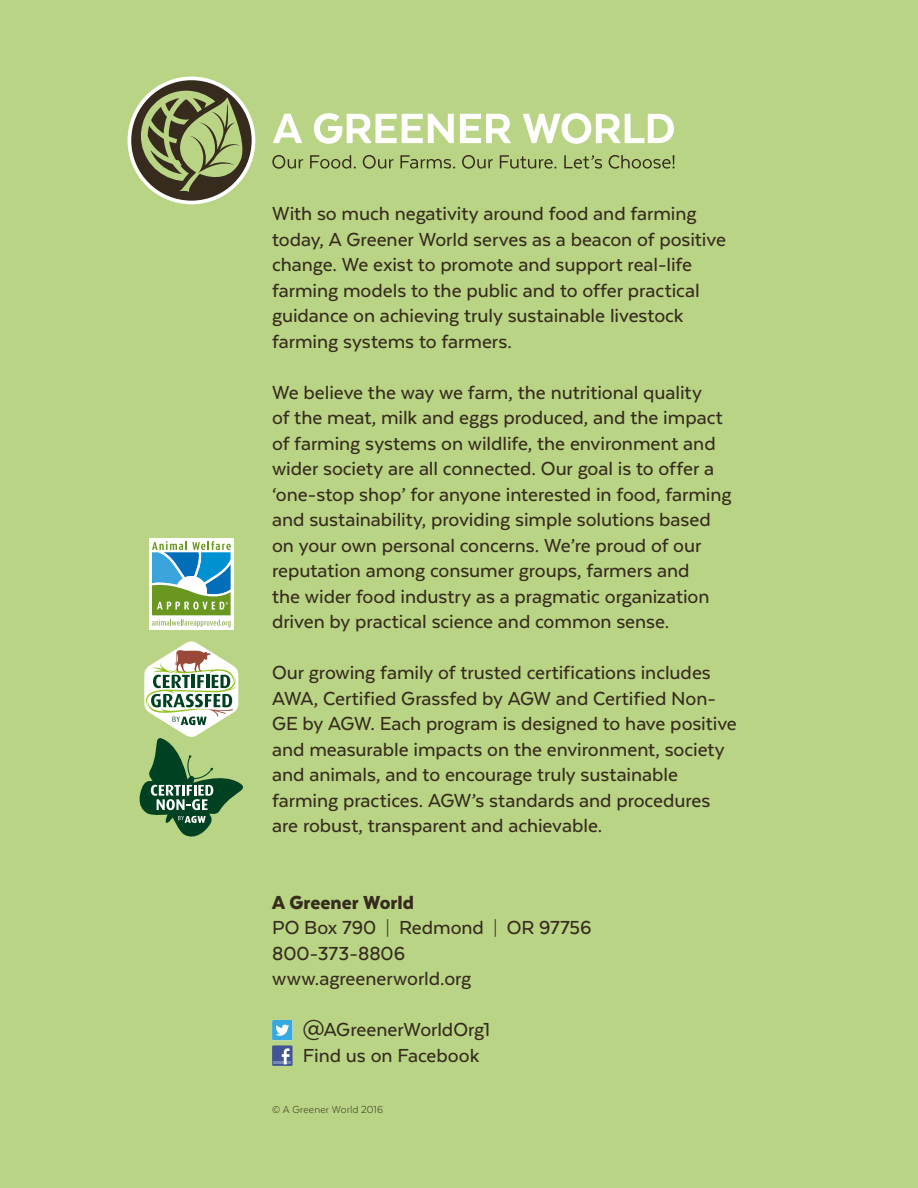
<style>
.page{position:relative;width:918px;height:1188px;background:#b8d484}
.page>*{position:absolute;margin:0;border:0;box-sizing:border-box;transform-origin:0 0}
.t1{font:500 21.75px/25.5px "Texta";letter-spacing:-.005em;color:#372b1e}
.t2{font:300 11.7px "Texta";letter-spacing:.01em;color:#372b1e}
.t3{font:7.05px "Myriad Pro";color:#fff}
.s1{font-weight:900}
.s2{font-weight:300}
</style>
<div class="page">
<svg style="left:272px;top:1020px;width:21px;height:20px"></svg>
<div style="left:272px;top:1045px;width:21px;height:21px;background:#415496"></div>
<hr style="left:274px;top:1061px;width:17px;height:3px;background:#7788b7">
<svg style="left:282px;top:1048px;width:8px;height:16px"></svg>
<svg style="left:272px;top:155px;width:31px;height:14px"></svg>
<svg style="left:310px;top:155px;width:46px;height:14px"></svg>
<svg style="left:363px;top:155px;width:31px;height:14px"></svg>
<svg style="left:400px;top:155px;width:55px;height:14px"></svg>
<svg style="left:462px;top:155px;width:31px;height:14px"></svg>
<svg style="left:500px;top:155px;width:56px;height:14px"></svg>
<svg style="left:564px;top:155px;width:38px;height:14px"></svg>
<svg style="left:609px;top:155px;width:66px;height:14px"></svg>
<svg style="left:273px;top:114px;width:29px;height:29px"></svg>
<svg style="left:314px;top:113px;width:140px;height:31px"></svg>
<svg style="left:460px;top:114px;width:51px;height:29px"></svg>
<svg style="left:523px;top:113px;width:151px;height:31px"></svg>
<div style="left:128px;top:77px;width:127px;height:127px;background:#fff;border-radius:50%"></div>
<div style="left:131px;top:80px;width:121px;height:121px;background:#372b1e;border-radius:50%"></div>
<svg style="left:141px;top:91px;width:108px;height:101px"></svg>
<div style="left:149px;top:538px;width:85px;height:91px;background:#fff"></div>
<svg style="left:152px;top:541px;width:79px;height:86px"></svg>
<svg style="left:140px;top:641px;width:103px;height:196px"></svg>
<p class="t3" style="left:225px;top:600px;width:4px">®</p>
<p class="t1" style="left:272px;top:201px;width:455px">With so much negativity around food and farming today, A Greener World serves as a beacon of positive change. We exist to promote and support real-life farming models to the public and to offer practical guidance on achieving truly sustainable livestock farming systems to farmers.</p>
<p class="t1" style="left:272px;top:379px;width:461px">We believe the way we farm, the nutritional quality<br>of the meat, milk and eggs produced, and the impact of farming systems on wildlife, the environment and wider society are all connected. Our goal is to offer a ‘one-stop shop’ for anyone interested in food, farming and sustainability, providing simple solutions based on your own personal concerns. We’re proud of our reputation among consumer groups, farmers and<br>the wider food industry as a pragmatic organization driven by practical science and common sense.</p>
<p class="t1" style="left:272px;top:660px;width:466px">Our growing family of trusted certifications includes AWA, Certified Grassfed by AGW and Certified Non-GE by AGW. Each program is designed to have positive and measurable impacts on the environment, society and animals, and to encourage truly sustainable farming practices. AGW’s standards and procedures are robust, transparent and achievable.</p>
<p class="t1" style="left:272px;top:889px;width:321px"><span class="s1">A Greener World<br></span>PO Box 790 <span class="s2">|</span> Redmond <span class="s2">|</span> OR 97756<br>800-373-8806 www.agreenerworld.org</p>
<p class="t1" style="left:303px;top:1017px;width:189px">@AGreenerWorldOrg1<br>Find us on Facebook</p>
<p class="t2" style="left:272px;top:1103px;width:112px">© A Greener World 2016</p>
</div>
